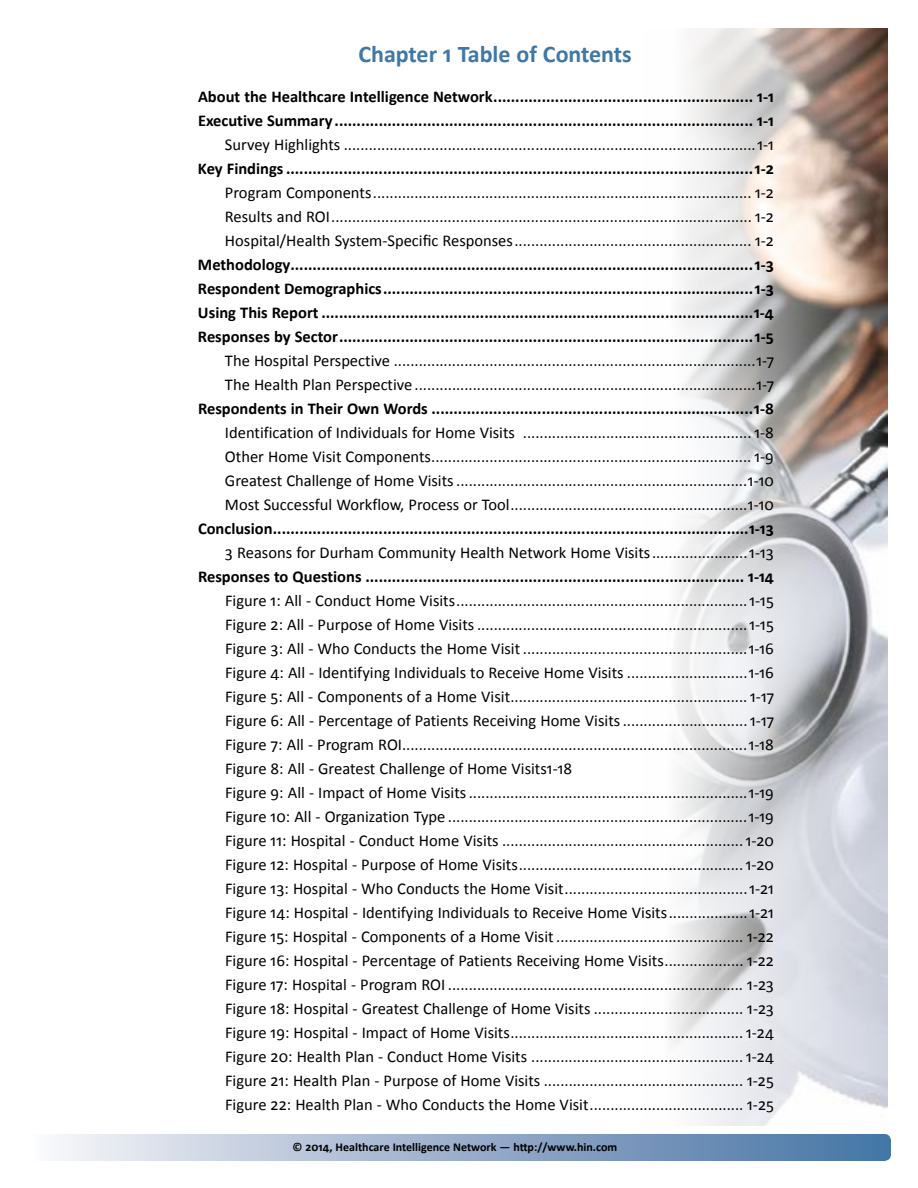
<style>
.page{position:relative;width:918px;height:1188px;background:#fff}
.page>*{position:absolute;margin:0;border:0;box-sizing:border-box;transform-origin:0 0}
.t1{font:700 24px "Calibri";color:#3f77a6}
.t2{font:16.5px/24px "Calibri";color:#000;text-align:justify}
.t3{font:700 16.5px/24px "Calibri";color:#000}
.t4{font:700 12px "Calibri";color:#000}
</style>
<div class="page">
<img style="left:672px;top:28px;width:216px;height:1098px">
<svg style="left:58px;top:1134px;width:833px;height:27px;background:#99afcb"></svg>
<h1 class="t1" style="left:358px;top:39px;width:275px">Chapter 1 Table of Contents</h1>
<p class="t3" style="left:198px;top:84px;width:577px">About the Healthcare Intelligence Network........................................................... 1-1<br>Executive Summary ............................................................................................... 1-1</p>
<p class="t2" style="left:225px;top:132px;width:550px">Survey Highlights ...................................................................................................1-1</p>
<p class="t3" style="left:198px;top:156px;width:577px">Key Findings ..........................................................................................................1-2</p>
<p class="t2" style="left:225px;top:180px;width:550px">Program Components........................................................................................... 1-2<br>Results and ROI..................................................................................................... 1-2<br>Hospital/Health System-Specific Responses......................................................... 1-2</p>
<p class="t3" style="left:198px;top:252px;width:578px;text-align:justify">Methodology.........................................................................................................1-3<br>Respondent Demographics....................................................................................1-3<br>Using This Report ..................................................................................................1-4<br>Responses by Sector..............................................................................................1-5</p>
<p class="t2" style="left:225px;top:348px;width:551px">The Hospital Perspective .......................................................................................1-7<br>The Health Plan Perspective ..................................................................................1-7</p>
<p class="t3" style="left:198px;top:396px;width:577px">Respondents in Their Own Words .........................................................................1-8</p>
<p class="t2" style="left:225px;top:420px;width:550px">Identification of Individuals for Home Visits ....................................................... 1-8<br>Other Home Visit Components............................................................................. 1-9<br>Greatest Challenge of Home Visits......................................................................1-10<br>Most Successful Workflow, Process or Tool.........................................................1-10</p>
<p class="t3" style="left:198px;top:516px;width:577px">Conclusion............................................................................................................1-13</p>
<p class="t2" style="left:225px;top:540px;width:550px">3 Reasons for Durham Community Health Network Home Visits.......................1-13</p>
<p class="t3" style="left:198px;top:564px;width:577px">Responses to Questions ...................................................................................... 1-14</p>
<p class="t2" style="left:225px;top:588px;width:551px;text-align:left">Figure 1: All - Conduct Home Visits......................................................................1-15<br>Figure 2: All - Purpose of Home Visits .................................................................1-15<br>Figure 3: All - Who Conducts the Home Visit ......................................................1-16<br>Figure 4: All - Identifying Individuals to Receive Home Visits .............................1-16<br>Figure 5: All - Components of a Home Visit......................................................... 1-17<br>Figure 6: All - Percentage of Patients Receiving Home Visits.............................. 1-17<br>Figure 7: All - Program ROI...................................................................................1-18<br>Figure 8: All - Greatest Challenge of Home Visits1-18<br>Figure 9: All - Impact of Home Visits...................................................................1-19<br>Figure 10: All - Organization Type ........................................................................1-19<br>Figure 11: Hospital - Conduct Home Visits ..........................................................1-20<br>Figure 12: Hospital - Purpose of Home Visits......................................................1-20<br>Figure 13: Hospital - Who Conducts the Home Visit............................................1-21<br>Figure 14: Hospital - Identifying Individuals to Receive Home Visits...................1-21<br>Figure 15: Hospital - Components of a Home Visit............................................. 1-22<br>Figure 16: Hospital - Percentage of Patients Receiving Home Visits................... 1-22<br>Figure 17: Hospital - Program ROI ....................................................................... 1-23<br>Figure 18: Hospital - Greatest Challenge of Home Visits .................................... 1-23<br>Figure 19: Hospital - Impact of Home Visits........................................................ 1-24<br>Figure 20: Health Plan - Conduct Home Visits ................................................... 1-24<br>Figure 21: Health Plan - Purpose of Home Visits ................................................ 1-25<br>Figure 22: Health Plan - Who Conducts the Home Visit..................................... 1-25</p>
<p class="t4" style="left:293px;top:1139px;width:326px">© 2014, Healthcare Intelligence Network — http://www.hin.com</p>
</div>
